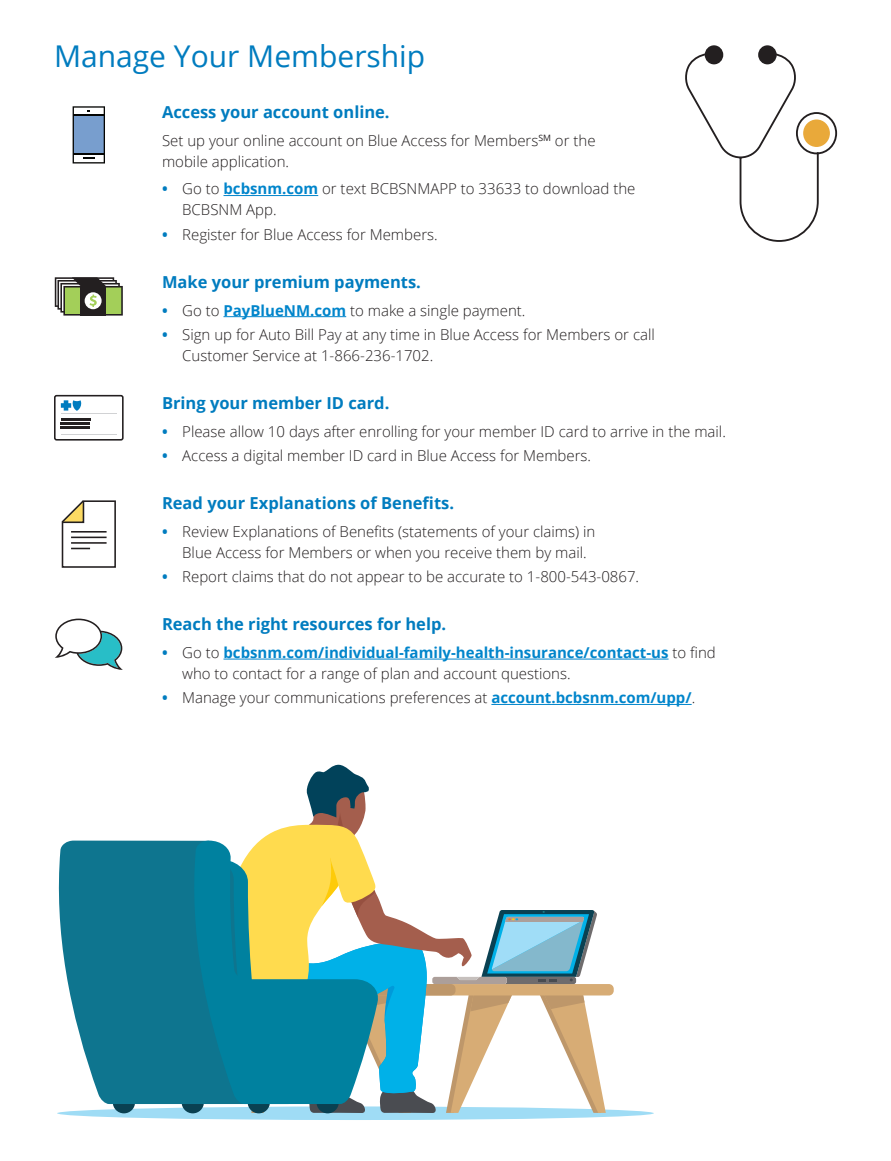
<style>
.page{position:relative;width:891px;height:1161px;background:#fff}
.page>*{position:absolute;margin:0;border:0;box-sizing:border-box;transform-origin:0 0}
.H1_lead-in__page_2{font:30px "Open Sans";color:#007cbf}
.H3_heading{font:700 16.5px "Open Sans";color:#007cbf}
.P_body{font:300 15px/21px "Open Sans";color:#231f20}
.s1{font-weight:700;color:#007cbf}
.s2{font-weight:700;color:#0085cb}
</style>
<div class="page">
<hr style="left:223px;top:195px;width:95px;height:1px;background:#0085cb">
<hr style="left:223px;top:316px;width:123px;height:1px;background:#0085cb">
<hr style="left:223px;top:659px;width:446px;height:1px;background:#0085cb">
<hr style="left:491px;top:704px;width:201px;height:1px;background:#0085cb">
<svg style="left:73px;top:106px;width:32px;height:58px"></svg>
<hr style="left:73px;top:153px;width:31px;height:1px;background:#040503">
<hr style="left:73px;top:114px;width:31px;height:1px;background:#040503">
<svg style="left:55px;top:277px;width:68px;height:39px;background:#78845f"></svg>
<div style="left:54px;top:395px;width:70px;height:46px;border:2px solid #231f20;border-radius:2px"></div>
<hr style="left:61px;top:434px;width:56px;height:1px;background:#d1d2d4">
<hr style="left:61px;top:414px;width:56px;height:1px;background:#d1d2d4">
<svg style="left:61px;top:419px;width:30px;height:10px"></svg>
<hr style="left:61px;top:426px;width:14px;height:3px;background:#231f20">
<svg style="left:61px;top:400px;width:21px;height:11px"></svg>
<svg style="left:61px;top:500px;width:55px;height:68px"></svg>
<svg style="left:55px;top:619px;width:68px;height:51px"></svg>
<div style="left:803px;top:119px;width:27px;height:28px;background:#e9a93a;border-radius:50%"></div>
<div style="left:796px;top:112px;width:41px;height:42px;border:2px solid #231f20;border-radius:50%"></div>
<div style="left:758px;top:45px;width:19px;height:19px;background:#231f20;border-radius:50%"></div>
<div style="left:705px;top:45px;width:18px;height:19px;background:#231f20;border-radius:50%"></div>
<svg style="left:685px;top:52px;width:135px;height:190px"></svg>
<div style="left:57px;top:1106px;width:597px;height:14px;background:#9fdcf5;border-radius:50%"></div>
<div style="left:273px;top:984px;width:341px;height:12px;background:#d7ac75;border-radius:5px"></div>
<svg style="left:182px;top:1091px;width:22px;height:22px"></svg>
<div style="left:113px;top:1091px;width:22px;height:22px;background:#0a4152;border-radius:50%"></div>
<svg style="left:58px;top:841px;width:131px;height:263px;background:#26839a"></svg>
<svg style="left:190px;top:764px;width:416px;height:349px"></svg>
<h1 class="H1_lead-in__page_2" style="left:54px;top:35px;width:373px">Manage Your Membership</h1>
<h3 class="H3_heading" style="left:162px;top:100px;width:229px">Access your account online.</h3>
<p class="P_body" style="left:162px;top:129px;width:435px">Set up your online account on Blue Access for Members<sup>SM</sup> or the mobile application.</p>
<p class="P_body" style="left:182px;top:178px;width:455px;text-indent:-20px"><span class="s1">•</span> Go to <span class="s2">bcbsnm.com</span> or text BCBSNMAPP to 33633 to download the<br>BCBSNM App.</p>
<p class="P_body" style="left:162px;top:223px;width:277px"><span class="s1">•</span> Register for Blue Access for Members.</p>
<h3 class="H3_heading" style="left:162px;top:270px;width:260px">Make your premium payments.</h3>
<p class="P_body" style="left:162px;top:299px;width:365px"><span class="s1">•</span> Go to <span class="s2">PayBlueNM.com</span> to make a single payment.</p>
<p class="P_body" style="left:182px;top:324px;width:474px;text-indent:-20px"><span class="s1">•</span> Sign up for Auto Bill Pay at any time in Blue Access for Members or call<br>Customer Service at 1-866-236-1702.</p>
<h3 class="H3_heading" style="left:162px;top:391px;width:229px">Bring your member ID card.</h3>
<p class="P_body" style="left:162px;top:420px;width:565px"><span class="s1">•</span> Please allow 10 days after enrolling for your member ID card to arrive in the mail.</p>
<p class="P_body" style="left:162px;top:445px;width:431px"><span class="s1">•</span> Access a digital member ID card in Blue Access for Members.</p>
<h3 class="H3_heading" style="left:162px;top:491px;width:294px">Read your Explanations of Benefits.</h3>
<p class="P_body" style="left:182px;top:520px;width:415px;text-indent:-20px"><span class="s1">•</span> Review Explanations of Benefits (statements of your claims) in<br>Blue Access for Members or when you receive them by mail.</p>
<p class="P_body" style="left:162px;top:566px;width:479px"><span class="s1">•</span> Report claims that do not appear to be accurate to 1-800-543-0867.</p>
<h3 class="H3_heading" style="left:162px;top:613px;width:286px">Reach the right resources for help.</h3>
<p class="P_body" style="left:182px;top:642px;width:535px;text-indent:-20px"><span class="s1">•</span> Go to <span class="s2">bcbsnm.com/individual-family-health-insurance/contact-us</span> to find who to contact for a range of plan and account questions.</p>
<p class="P_body" style="left:162px;top:687px;width:535px"><span class="s1">•</span> Manage your communications preferences at <span class="s2">account.bcbsnm.com/upp/</span>.</p>
</div>
